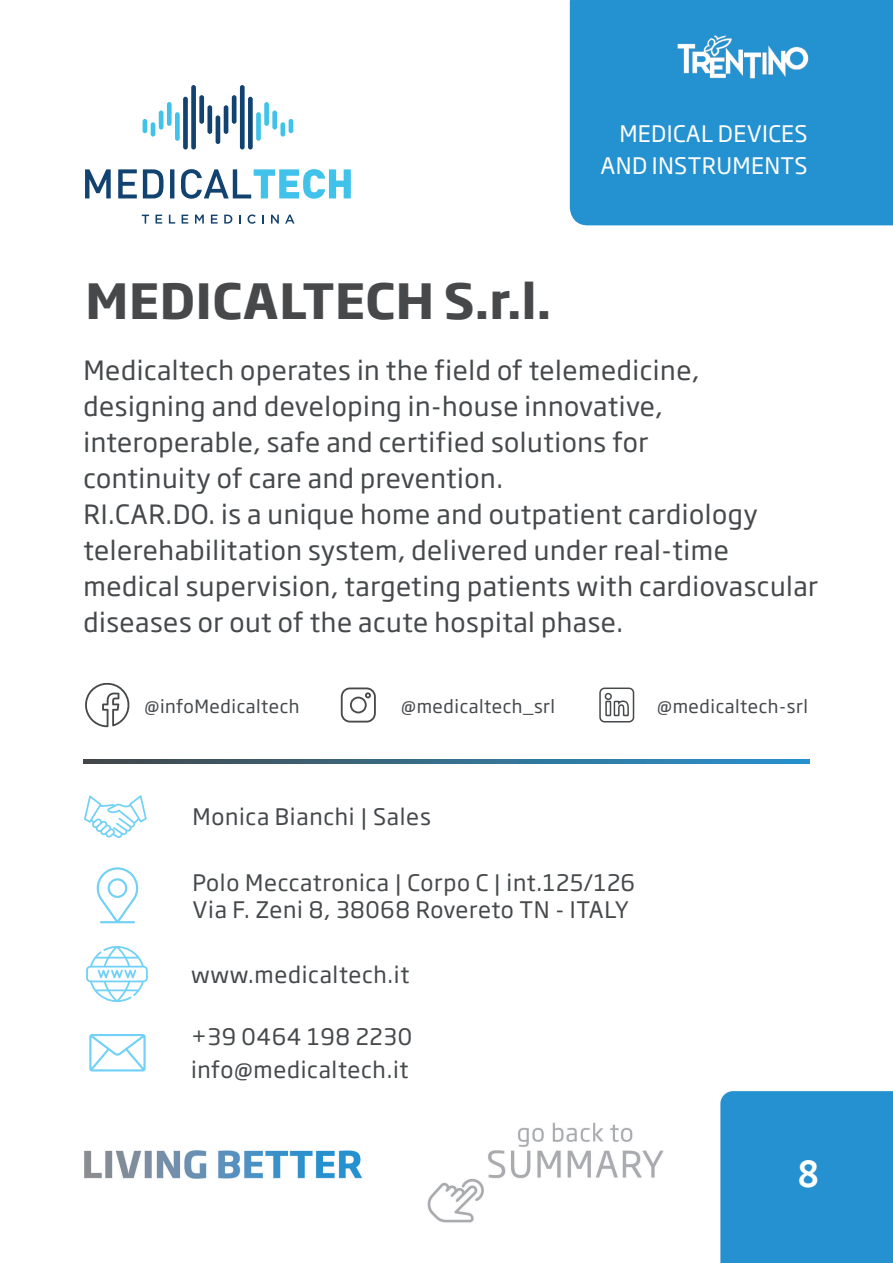
<style>
.page{position:relative;width:893px;height:1263px;background:#fff}
.page>*{position:absolute;margin:0;border:0;box-sizing:border-box;transform-origin:0 0}
.t1{font:700 48px "Soho Gothic Pro";letter-spacing:.015em;color:#46484a}
.t2{font:700 37.5px "PT Mono";color:#fff}
.t3{font:26.25px/36px "Soho Gothic Pro";letter-spacing:.02em;color:#46494b}
.t4{font:22.5px/32.1px "Soho Gothic Pro";letter-spacing:.03em;color:#46494b}
.t5{font:22.5px/32.2px "Soho Gothic Pro";letter-spacing:.015em;color:#fff;text-align:right}
.t6{font:18px "Soho Gothic Pro";letter-spacing:.03em;color:#46494b}
</style>
<div class="page">
<img style="left:83px;top:1px;width:810px;height:1262px">
<div style="left:570px;top:0;width:323px;height:225px;background:#2491d0"></div>
<svg style="left:89px;top:1034px;width:57px;height:37px"></svg>
<svg style="left:86px;top:946px;width:62px;height:56px"></svg>
<svg style="left:97px;top:867px;width:41px;height:56px"></svg>
<svg style="left:84px;top:795px;width:63px;height:43px"></svg>
<svg style="left:84px;top:682px;width:48px;height:45px"></svg>
<svg style="left:598px;top:687px;width:37px;height:36px"></svg>
<svg style="left:341px;top:687px;width:35px;height:35px"></svg>
<svg style="left:85px;top:169px;width:266px;height:30px"></svg>
<svg style="left:143px;top:85px;width:150px;height:65px"></svg>
<svg style="left:142px;top:215px;width:7px;height:9px"></svg>
<svg style="left:156px;top:215px;width:6px;height:9px"></svg>
<svg style="left:169px;top:215px;width:6px;height:9px"></svg>
<svg style="left:182px;top:215px;width:6px;height:9px"></svg>
<svg style="left:195px;top:215px;width:9px;height:9px"></svg>
<svg style="left:211px;top:215px;width:7px;height:9px"></svg>
<svg style="left:224px;top:215px;width:8px;height:9px"></svg>
<svg style="left:239px;top:215px;width:2px;height:9px"></svg>
<svg style="left:247px;top:214px;width:9px;height:10px"></svg>
<svg style="left:262px;top:215px;width:2px;height:9px"></svg>
<svg style="left:271px;top:215px;width:8px;height:9px"></svg>
<svg style="left:285px;top:215px;width:9px;height:9px"></svg>
<svg style="left:83px;top:759px;width:726px;height:4px;background:#366d8b"></svg>
<img style="left:651px;top:1px;width:176px;height:124px">
<h1 class="t1" style="left:85px;top:263px;width:467px">MEDICALTECH S.r.l.</h1>
<p class="t5" style="left:601px;top:116px;width:209px">MEDICAL DEVICES<br>AND INSTRUMENTS</p>
<p class="t3" style="left:83px;top:351px;width:736px">Medicaltech operates in the field of telemedicine, designing and developing in-house innovative, interoperable, safe and certified solutions for<br>continuity of care and prevention.<br>RI.CAR.DO. is a unique home and outpatient cardiology telerehabilitation system, delivered under real-time medical supervision, targeting patients with cardiovascular diseases or out of the acute hospital phase.</p>
<p class="t6" style="left:145px;top:692px;width:157px">@infoMedicaltech</p>
<p class="t6" style="left:401px;top:692px;width:156px">@medicaltech_srl</p>
<p class="t6" style="left:657px;top:692px;width:152px">@medicaltech-srl</p>
<p class="t4" style="left:192px;top:800px;width:240px">Monica Bianchi | Sales</p>
<p class="t4" style="left:192px;top:867px;width:444px;line-height:27px">Polo Meccatronica | Corpo C | int.125/126<br>Via F. Zeni 8, 38068 Rovereto TN - ITALY</p>
<p class="t4" style="left:191px;top:957px;width:220px">www.medicaltech.it</p>
<p class="t4" style="left:191px;top:1020px;width:222px">+39 0464 198 2230 info@medicaltech.it</p>
<h2 class="t2" style="left:797px;top:1151px;width:24px">8</h2>
</div>
